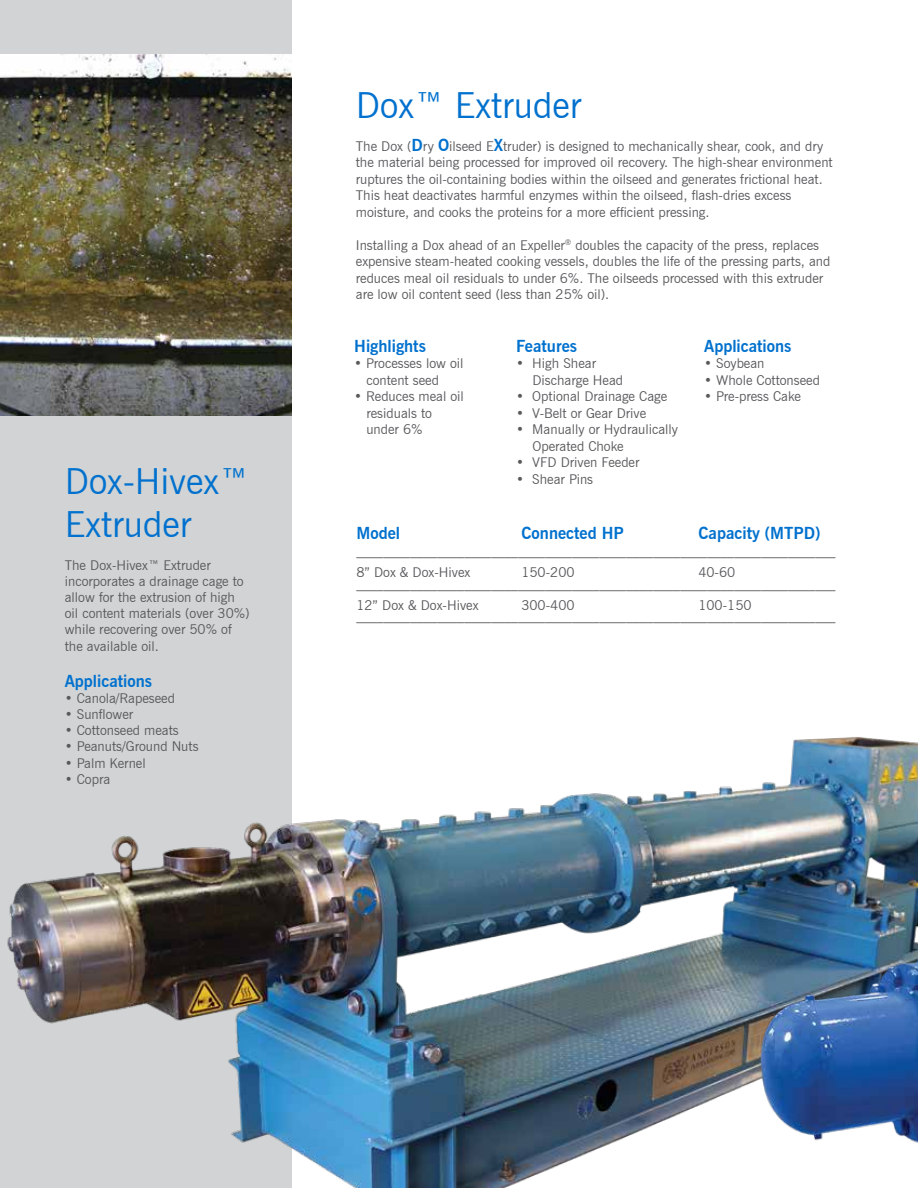
<style>
.page{position:relative;width:918px;height:1188px;background:#fff}
.page>*{position:absolute;margin:0;border:0;box-sizing:border-box;transform-origin:0 0}
.t1{font:36px/43.2px "News Gothic BT";color:#0071ce}
.t2{font:700 16.5px "News Gothic BT";color:#0071ce}
.t3{font:13.5px/16.5px "News Gothic BT";color:#58595b}
.s1{font-weight:700;font-size:16.5px;color:#0071ce}
</style>
<div class="page">
<div style="left:0;top:0;width:292px;height:1188px;background:#d1d3d4"></div>
<img style="left:0;top:54px;width:292px;height:362px">
<img style="left:7px;top:786px;width:745px;height:402px">
<img style="left:752px;top:737px;width:166px;height:406px">
<h1 class="t1" style="left:65px;top:459px;width:186px">Dox-Hivex™<br>Extruder</h1>
<p class="t3" style="left:65px;top:557px;width:186px">The Dox-Hivex™ Extruder incorporates a drainage cage to allow for the extrusion of high oil content materials (over 30%) while recovering over 50% of the available oil.</p>
<p class="t2" style="left:65px;top:671px;width:89px">Applications</p>
<p class="t3" style="left:65px;top:690px;width:112px">• Canola/Rapeseed</p>
<p class="t3" style="left:65px;top:706px;width:70px">• Sunflower</p>
<p class="t3" style="left:65px;top:722px;width:115px">• Cottonseed meats</p>
<p class="t3" style="left:65px;top:738px;width:135px">• Peanuts/Ground Nuts</p>
<p class="t3" style="left:65px;top:754px;width:82px">• Palm Kernel</p>
<p class="t3" style="left:65px;top:771px;width:47px">• Copra</p>
<h1 class="t1" style="left:356px;top:83px;width:227px">Dox™ Extruder</h1>
<p class="t3" style="left:356px;top:138px;width:478px">The Dox (<span class="s1">D</span>ry <span class="s1">O</span>ilseed E<span class="s1">X</span>truder) is designed to mechanically shear, cook, and dry the material being processed for improved oil recovery. The high-shear environment ruptures the oil-containing bodies within the oilseed and generates frictional heat.<br>This heat deactivates harmful enzymes within the oilseed, flash-dries excess moisture, and cooks the proteins for a more efficient pressing.</p>
<p class="t3" style="left:356px;top:237px;width:476px">Installing a Dox ahead of an Expeller<sup>®</sup> doubles the capacity of the press, replaces expensive steam-heated cooking vessels, doubles the life of the pressing parts, and reduces meal oil residuals to under 6%. The oilseeds processed with this extruder are low oil content seed (less than 25% oil).</p>
<p class="t2" style="left:354px;top:336px;width:73px">Highlights</p>
<p class="t3" style="left:366px;top:355px;width:99px;text-indent:-12px">• Processes low oil content seed</p>
<p class="t3" style="left:366px;top:388px;width:99px;text-indent:-12px">• Reduces meal oil residuals to under 6%</p>
<p class="t2" style="left:516px;top:336px;width:62px">Features</p>
<p class="t3" style="left:532px;top:355px;width:92px;text-indent:-16px">• High Shear<br>Discharge Head</p>
<p class="t3" style="left:516px;top:388px;width:152px">• Optional Drainage Cage</p>
<p class="t3" style="left:516px;top:405px;width:132px">• V-Belt or Gear Drive</p>
<p class="t3" style="left:532px;top:421px;width:147px;text-indent:-16px">• Manually or Hydraulically<br>Operated Choke</p>
<p class="t3" style="left:516px;top:454px;width:125px">• VFD Driven Feeder</p>
<p class="t3" style="left:516px;top:470px;width:78px">• Shear Pins</p>
<p class="t2" style="left:704px;top:336px;width:89px">Applications</p>
<p class="t3" style="left:704px;top:355px;width:62px">• Soybean</p>
<p class="t3" style="left:704px;top:372px;width:117px">• Whole Cottonseed</p>
<p class="t3" style="left:704px;top:388px;width:98px">• Pre-press Cake</p>
<p class="t2" style="left:356px;top:523px;width:45px">Model</p>
<p class="t2" style="left:521px;top:523px;width:104px">Connected HP</p>
<p class="t2" style="left:698px;top:523px;width:124px">Capacity (MTPD)</p>
<p class="t3" style="left:356px;top:539px;width:481px;line-height:22.2px">_______________________________________________________________________<br>8” Dox &amp; Dox-Hivex</p>
<p class="t3" style="left:356px;top:567px;width:481px;line-height:10.2px;text-indent:342px">40-60 _______________________________________________________________________</p>
<p class="t3" style="left:356px;top:597px;width:124px">12” Dox &amp; Dox-Hivex</p>
<p class="t3" style="left:521px;top:597px;width:55px">300-400</p>
<p class="t3" style="left:521px;top:564px;width:55px">150-200</p>
<p class="t3" style="left:356px;top:600px;width:481px;line-height:10.2px;text-indent:342px">100-150 _______________________________________________________________________</p>
</div>
